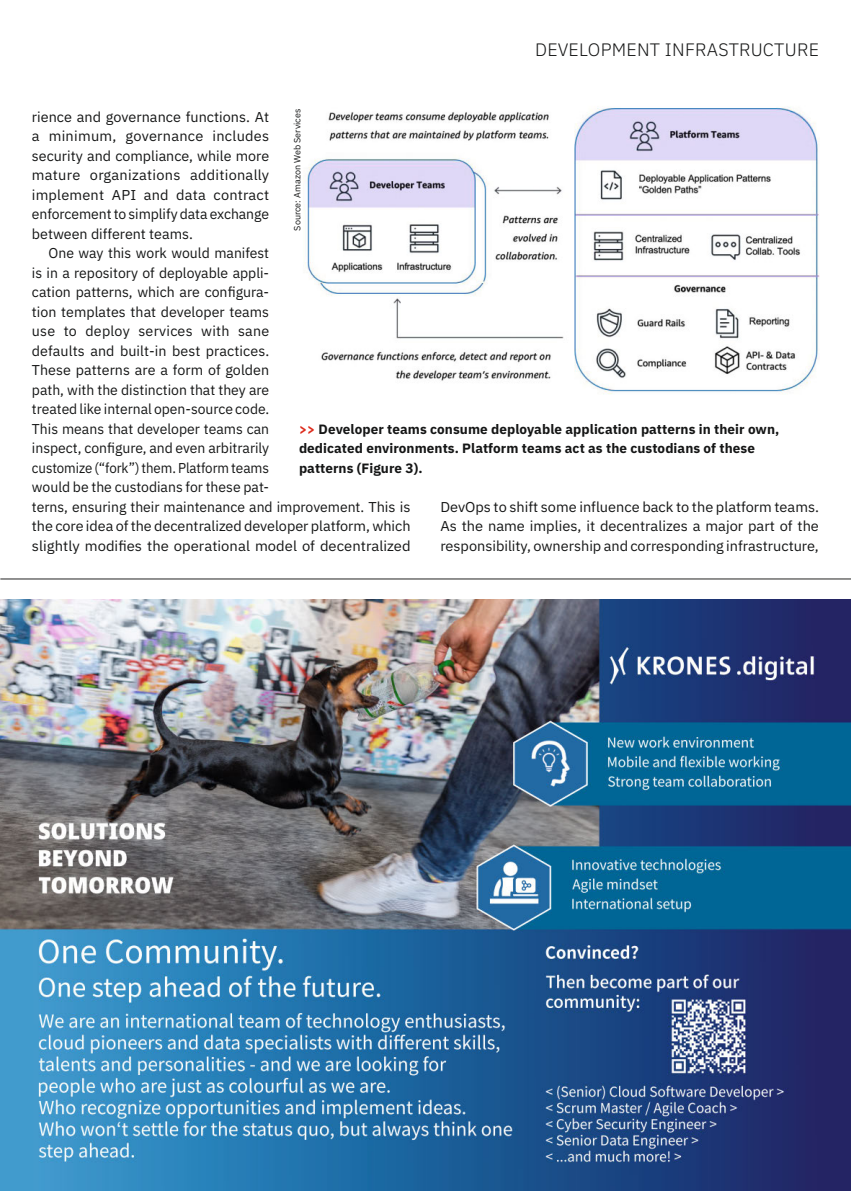
<style>
.page{position:relative;width:851px;height:1191px;background:#fff}
.page>*{position:absolute;margin:0;border:0;box-sizing:border-box;transform-origin:0 0}
.t1{font:300 18px "IBM Plex Sans";letter-spacing:.015em;color:#151616}
.t2{font:14.25px/19.5px "IBM Plex Sans";color:#151616;text-align:justify}
.t3{font:700 13.5px/19.5px "IBM Plex Sans";letter-spacing:.005em;color:#151616}
.t4{font:9px "IBM Plex Sans";color:#151616}
.s1{color:#dd2b1c}
</style>
<div class="page">
<img style="left:0;top:600px;width:850px;height:591px">
<img style="left:303px;top:107px;width:516px;height:287px">
<hr style="left:0;top:578px;width:850px;height:1px;background:#242423">
<p class="t1" style="left:535px;top:37px;width:285px">DEVELOPMENT INFRASTRUCTURE</p>
<p class="t4" style="left:290px;top:231px;width:123px;rotate:-90deg">Source: Amazon Web Services</p>
<p class="t2" style="left:32px;top:106px;width:239px">rience and governance functions. At a minimum, governance includes security and compliance, while more mature organizations additionally implement API and data contract enforcement to simplify data exchange between different teams.</p>
<p class="t2" style="left:32px;top:242px;width:380px;text-align:left;text-indent:17px">One way this work would manifest<br>is in a repository of deployable appli-<br>cation patterns, which are configura-<br>tion templates that developer teams<br>use to deploy services with sane<br>defaults and built-in best practices.<br>These patterns are a form of golden<br>path, with the distinction that they are<br>treated like internal open-source code.<br>This means that developer teams can<br>inspect, configure, and even arbitrarily<br>customize (“fork”) them. Platform teams<br>would be the custodians for these pat-<br>terns, ensuring their maintenance and improvement. This is the core idea of the decentralized developer platform, which slightly modifies the operational model of decentralized</p>
<p class="t3" style="left:299px;top:418px;width:482px"><span class="s1">&gt;&gt;</span> Developer teams consume deployable application patterns in their own, dedicated environments. Platform teams act as the custodians of these patterns (Figure 3).</p>
<p class="t2" style="left:440px;top:496px;width:380px">DevOps to shift some influence back to the platform teams.<br>As the name implies, it decentralizes a major part of the responsibility, ownership and corresponding infrastructure,</p>
</div>
